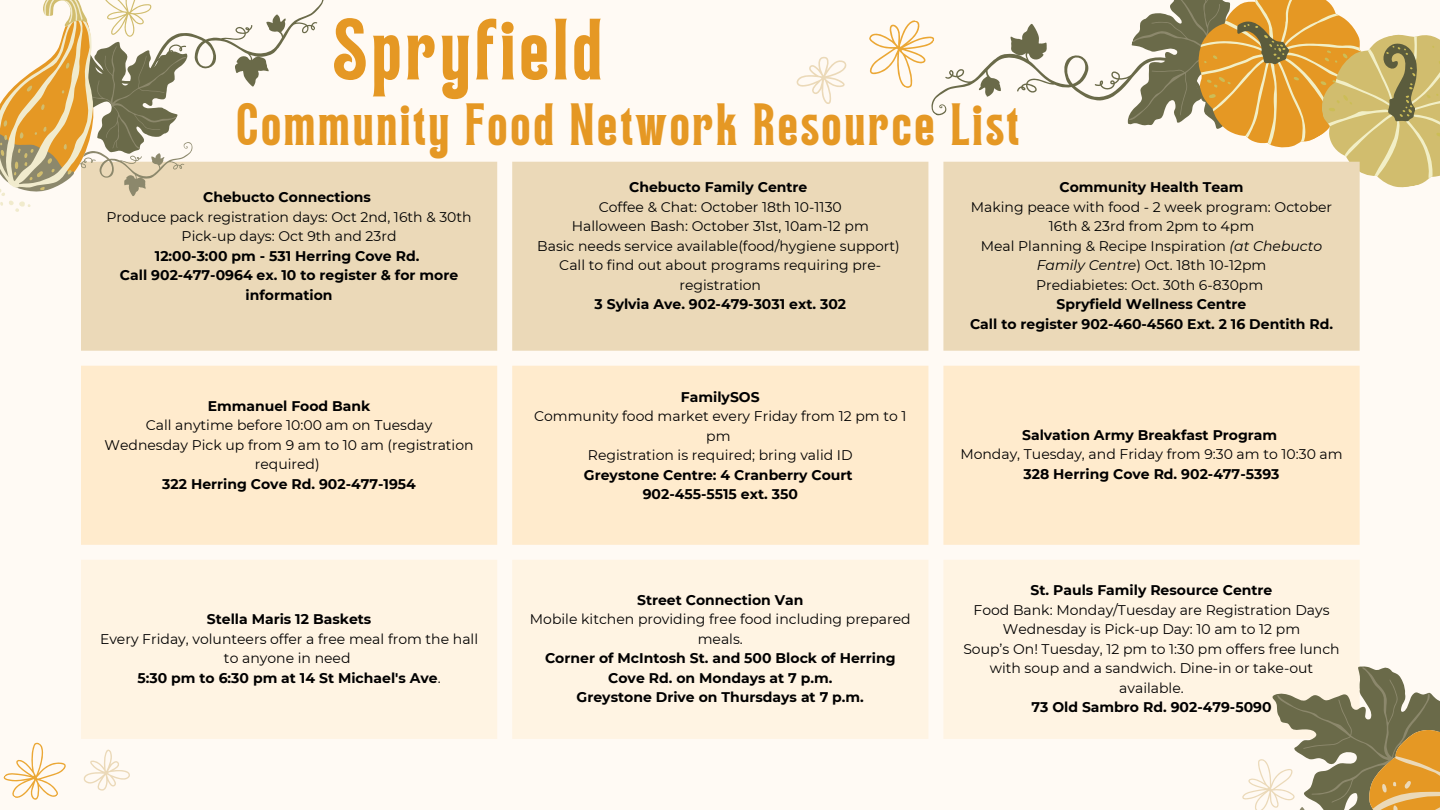
<style>
.page{position:relative;width:1440px;height:810px;background:#fffaf4}
.page>*{position:absolute;margin:0;border:0;box-sizing:border-box;transform-origin:0 0}
.t1{font:58.3px "TAN Jambore Display";letter-spacing:.07em;color:#e59824}
.t2{font:40px "TAN Jambore Display";letter-spacing:.07em;color:#e59824}
.t3{font:14px/19.5px "Montserrat";color:#000;text-align:center}
.t4{font:700 14px/19.5px "Montserrat";color:#000;text-align:center}
.s1{font-weight:400}
.s2{font-style:italic}
</style>
<div class="page">
<svg style="left:922px;top:23px;width:188px;height:139px"></svg>
<svg style="left:1110px;top:0;width:330px;height:188px"></svg>
<svg style="left:796px;top:20px;width:142px;height:89px"></svg>
<svg style="left:3px;top:742px;width:127px;height:58px"></svg>
<div style="left:81px;top:162px;width:1279px;height:189px;background:#ebd9b8"></div>
<div style="left:81px;top:366px;width:1279px;height:179px;background:#ffebcd"></div>
<div style="left:81px;top:560px;width:1279px;height:179px;background:#fff4e3"></div>
<svg style="left:1226px;top:647px;width:214px;height:163px"></svg>
<svg style="left:0;top:0;width:332px;height:226px"></svg>
<p class="t1" style="left:332px;top:19px;width:271px">Spryfield</p>
<p class="t2" style="left:236px;top:103px;width:784px">Community Food Network Resource List</p>
<p class="t4" style="left:203px;top:187px;width:169px">Chebucto Connections</p>
<p class="t3" style="left:106px;top:207px;width:367px">Produce pack registration days: Oct 2nd, 16th &amp; 30th</p>
<p class="t3" style="left:182px;top:226px;width:216px">Pick-up days: Oct 9th and 23rd</p>
<p class="t4" style="left:155px;top:246px;width:266px">12:00-3:00 pm - 531 Herring Cove Rd.</p>
<p class="t4" style="left:120px;top:265px;width:340px">Call 902-477-0964 ex. 10 to register &amp; for more information</p>
<p class="t4" style="left:208px;top:396px;width:164px">Emmanuel Food Bank</p>
<p class="t3" style="left:146px;top:415px;width:288px">Call anytime before 10:00 am on Tuesday</p>
<p class="t3" style="left:105px;top:435px;width:371px">Wednesday Pick up from 9 am to 10 am (registration required)</p>
<p class="t4" style="left:162px;top:474px;width:255px">322 Herring Cove Rd. 902-477-1954</p>
<p class="t4" style="left:207px;top:610px;width:166px">Stella Maris 12 Baskets</p>
<p class="t3" style="left:100px;top:629px;width:380px">Every Friday, volunteers offer a free meal from the hall to anyone in need</p>
<p class="t4" style="left:137px;top:668px;width:305px">5:30 pm to 6:30 pm at 14 St Michael's Ave<span class="s1">.</span></p>
<p class="t4" style="left:629px;top:178px;width:180px">Chebucto Family Centre</p>
<p class="t3" style="left:599px;top:197px;width:245px">Coffee &amp; Chat: October 18th 10-1130</p>
<h1 class="t3" style="left:572px;top:217px;width:299px">Halloween Bash: October 31st, 10am-12 pm</h1>
<p class="t3" style="left:537px;top:236px;width:364px">Basic needs service available(food/hygiene support)</p>
<p class="t3" style="left:559px;top:256px;width:324px">Call to find out about programs requiring pre&shy;registration</p>
<p class="t4" style="left:595px;top:295px;width:253px">3 Sylvia Ave. 902-479-3031 ext. 302</p>
<p class="t4" style="left:681px;top:387px;width:80px">FamilySOS</p>
<p class="t3" style="left:534px;top:406px;width:374px">Community food market every Friday from 12 pm to 1 pm</p>
<p class="t3" style="left:588px;top:445px;width:266px">Registration is required; bring valid ID</p>
<p class="t4" style="left:584px;top:465px;width:270px">Greystone Centre: 4 Cranberry Court</p>
<p class="t4" style="left:643px;top:484px;width:157px">902-455-5515 ext. 350</p>
<p class="t4" style="left:637px;top:590px;width:168px">Street Connection Van</p>
<p class="t3" style="left:530px;top:610px;width:382px">Mobile kitchen providing free food including prepared meals.</p>
<p class="t4" style="left:545px;top:649px;width:352px">Corner of McIntosh St. and 500 Block of Herring<br>Cove Rd. on Mondays at 7 p.m.</p>
<p class="t4" style="left:577px;top:688px;width:289px">Greystone Drive on Thursdays at 7 p.m.</p>
<p class="t4" style="left:1059px;top:178px;width:186px">Community Health Team</p>
<p class="t3" style="left:971px;top:197px;width:363px">Making peace with food - 2 week program: October<br>16th &amp; 23rd from 2pm to 4pm</p>
<p class="t3" style="left:981px;top:236px;width:343px">Meal Planning &amp; Recipe Inspiration <span class="s2">(at Chebucto<br>Family Centre</span>) Oct. 18th 10-12pm</p>
<p class="t3" style="left:1036px;top:275px;width:229px">Prediabietes: Oct. 30th 6-830pm</p>
<p class="t4" style="left:1057px;top:295px;width:191px">Spryfield Wellness Centre</p>
<p class="t4" style="left:970px;top:314px;width:364px">Call to register 902-460-4560 Ext. 2 16 Dentith Rd.</p>
<p class="t4" style="left:1022px;top:425px;width:257px">Salvation Army Breakfast Program</p>
<p class="t3" style="left:960px;top:445px;width:384px">Monday, Tuesday, and Friday from 9:30 am to 10:30 am</p>
<p class="t4" style="left:1024px;top:464px;width:258px">328 Herring Cove Rd. 902-477-5393</p>
<p class="t4" style="left:1031px;top:580px;width:243px">St. Pauls Family Resource Centre</p>
<p class="t3" style="left:973px;top:600px;width:358px">Food Bank: Monday/Tuesday are Registration Days<br>Wednesday is Pick-up Day: 10 am to 12 pm</p>
<p class="t3" style="left:963px;top:639px;width:378px">Soup’s On! Tuesday, 12 pm to 1:30 pm offers free lunch with soup and a sandwich. Dine-in or take-out available.</p>
<p class="t4" style="left:1031px;top:697px;width:242px">73 Old Sambro Rd. 902-479-5090</p>
</div>
